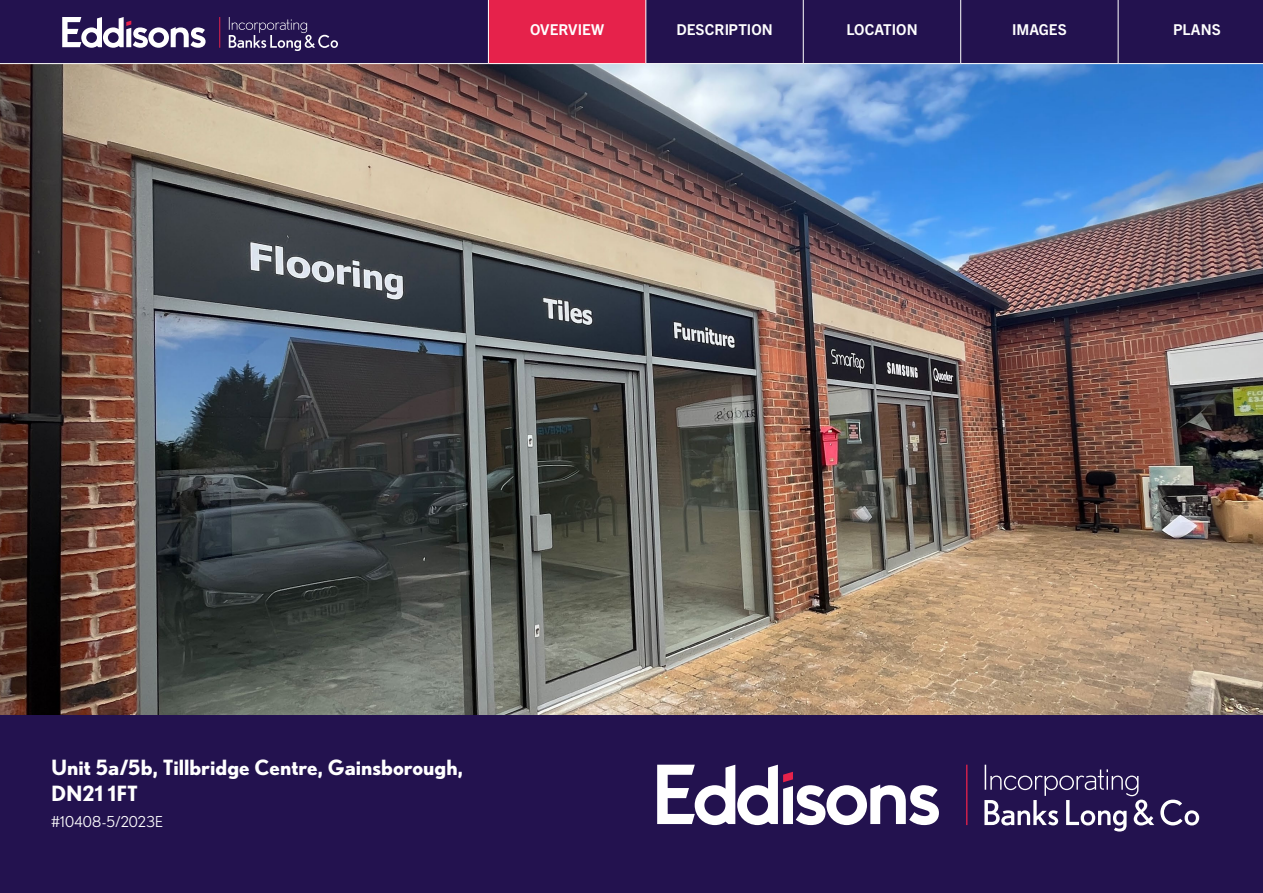
<style>
.page{position:relative;width:1263px;height:893px;background:#fff}
.page>*{position:absolute;margin:0;border:0;box-sizing:border-box;transform-origin:0 0}
.t1{font:700 21px/25.2px "Nobel";color:#fff}
.t2{font:700 15px "Trade Gothic Next LT Pro";color:#fff}
.t3{font:15px "Nobel";letter-spacing:.015em;color:#fff}
</style>
<div class="page">
<div style="left:0;top:714px;width:1263px;height:179px;background:#23124f"></div>
<svg style="left:657px;top:765px;width:282px;height:60px"></svg>
<hr style="left:966px;top:765px;width:1px;height:60px;background:#e6224b">
<svg style="left:984px;top:765px;width:215px;height:66px"></svg>
<img style="left:0;top:64px;width:1263px;height:650px">
<div style="left:0;top:0;width:1120px;height:63px;background:#23124f"></div>
<div style="left:488px;top:0;width:118px;height:64px;background:#e6224b"></div>
<svg style="left:607px;top:0;width:118px;height:64px;background:#661c51"></svg>
<div style="left:725px;top:0;width:119px;height:64px;background:#23124f"></div>
<div style="left:805px;top:0;width:157px;height:64px;background:#23124f"></div>
<div style="left:962px;top:0;width:157px;height:64px;background:#23124f"></div>
<div style="left:1120px;top:0;width:143px;height:64px;background:#23124f"></div>
<svg style="left:62px;top:17px;width:144px;height:31px"></svg>
<hr style="left:219px;top:17px;width:1px;height:31px;background:#e6224b">
<svg style="left:229px;top:17px;width:109px;height:34px;background:#46386b"></svg>
<p class="t2" style="left:530px;top:19px;width:76px">OVERVIEW</p>
<p class="t2" style="left:676px;top:19px;width:98px">DESCRI PTION</p>
<p class="t2" style="left:846px;top:19px;width:61px">LOCATION</p>
<p class="t2" style="left:1012px;top:19px;width:56px">IMAGES</p>
<p class="t2" style="left:1173px;top:19px;width:49px">PLANS</p>
<p class="t1" style="left:51px;top:755px;width:414px">Unit 5a/5b, Tillbridge Centre, Gainsborough,<br>DN21 1FT</p>
<p class="t3" style="left:51px;top:813px;width:114px">#10408-5/2023E</p>
</div>
